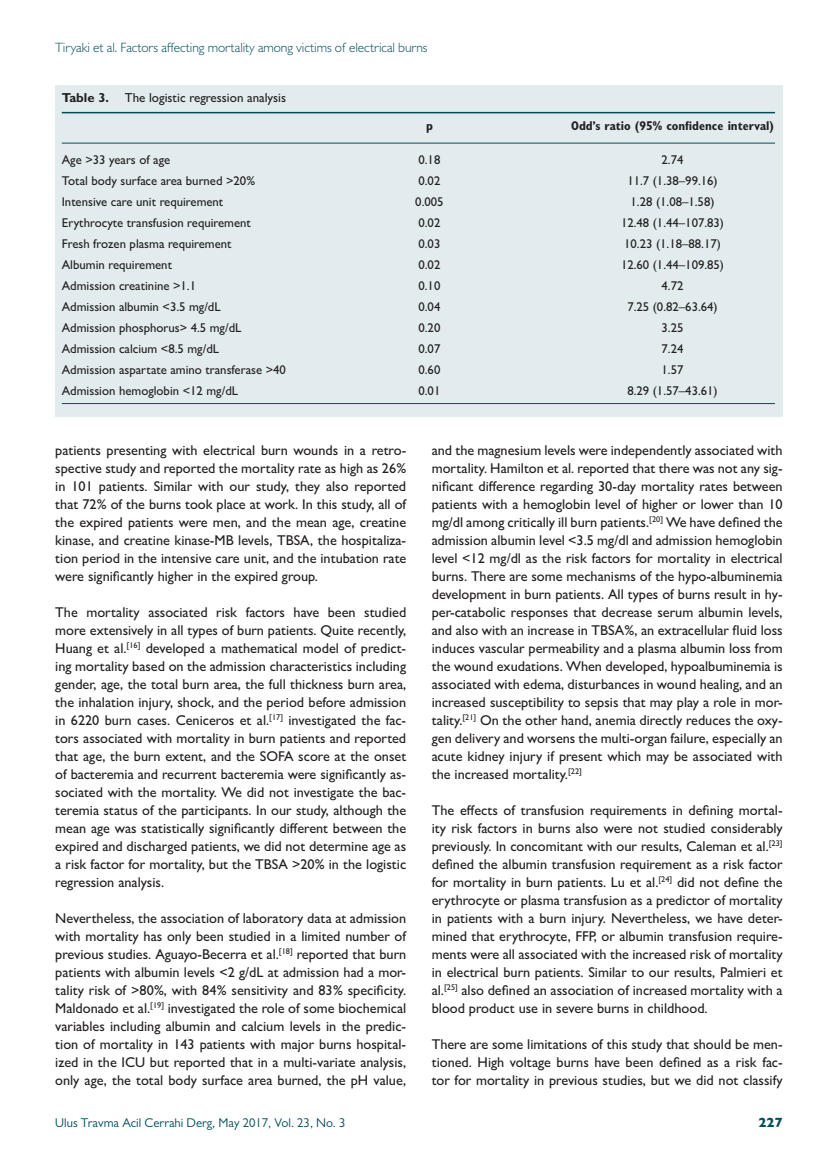
<style>
.page{position:relative;width:838px;height:1170px;background:#fff}
.page>*{position:absolute;margin:0;border:0;box-sizing:border-box;transform-origin:0 0}
.t1{font:500 14.25px/18px "Gill Sans MT Pro";color:#231f20;text-align:justify}
.t2{font:300 13.5px "Gill Sans MT Pro";letter-spacing:-.005em;color:#004e59}
.t3{font:800 13.5px "Gill Sans MT Pro";color:#004e59}
.t4{font:500 13.05px "Gill Sans MT Pro";color:#231f20}
.t5{font:500 12.75px "Gill Sans MT Pro";color:#231f20}
.t6{font:12.75px "Gill Sans MT Pro";color:#004e59}
.t7{font:700 condensed 12.75px "Gill Sans MT Pro";color:#231f20}
.s1{font-weight:700}
</style>
<div class="page">
<div style="left:55px;top:85px;width:727px;height:331px;background:#e2ecef"></div>
<hr style="left:62px;top:112px;width:713px;height:1px;background:#004e59">
<hr style="left:62px;top:143px;width:713px;height:1px;background:#004e59">
<hr style="left:62px;top:403px;width:713px;height:1px;background:#004e59">
<p class="t2" style="left:55px;top:39px;width:374px">Tiryaki et al. Factors affecting mortality among victims of electrical burns</p>
<p class="t4" style="left:62px;top:89px;width:226px"><span class="s1">Table 3.</span> The logistic regression analysis</p>
<p class="t7" style="left:426px;top:118px;width:8px">p</p>
<p class="t7" style="left:571px;top:118px;width:204px">Odd’s ratio (95% confidence interval)</p>
<p class="t5" style="left:62px;top:152px;width:110px">Age &gt;33 years of age</p>
<p class="t5" style="left:418px;top:152px;width:23px">0.18</p>
<p class="t5" style="left:661px;top:152px;width:23px">2.74</p>
<p class="t5" style="left:62px;top:173px;width:195px">Total body surface area burned &gt;20%</p>
<p class="t5" style="left:418px;top:173px;width:23px">0.02</p>
<p class="t5" style="left:627px;top:173px;width:92px">11.7 (1.38–99.16)</p>
<p class="t5" style="left:62px;top:194px;width:163px">Intensive care unit requirement</p>
<p class="t5" style="left:415px;top:194px;width:30px">0.005</p>
<p class="t5" style="left:630px;top:194px;width:85px">1.28 (1.08–1.58)</p>
<p class="t5" style="left:62px;top:215px;width:191px">Erythrocyte transfusion requirement</p>
<p class="t5" style="left:418px;top:215px;width:23px">0.02</p>
<p class="t5" style="left:621px;top:215px;width:105px">12.48 (1.44–107.83)</p>
<p class="t5" style="left:62px;top:236px;width:171px">Fresh frozen plasma requirement</p>
<p class="t5" style="left:418px;top:236px;width:23px">0.03</p>
<p class="t5" style="left:624px;top:236px;width:98px">10.23 (1.18–88.17)</p>
<p class="t5" style="left:62px;top:257px;width:112px">Albumin requirement</p>
<p class="t5" style="left:418px;top:257px;width:23px">0.02</p>
<p class="t5" style="left:621px;top:257px;width:105px">12.60 (1.44–109.85)</p>
<p class="t5" style="left:62px;top:278px;width:136px">Admission creatinine &gt;1.1</p>
<p class="t5" style="left:418px;top:278px;width:23px">0.10</p>
<p class="t5" style="left:661px;top:278px;width:23px">4.72</p>
<p class="t5" style="left:62px;top:299px;width:160px">Admission albumin &lt;3.5 mg/dL</p>
<p class="t5" style="left:418px;top:299px;width:23px">0.04</p>
<p class="t5" style="left:627px;top:299px;width:92px">7.25 (0.82–63.64)</p>
<p class="t5" style="left:62px;top:320px;width:181px">Admission phosphorus&gt; 4.5 mg/dL</p>
<p class="t5" style="left:418px;top:320px;width:23px">0.20</p>
<p class="t5" style="left:661px;top:320px;width:23px">3.25</p>
<p class="t5" style="left:62px;top:341px;width:159px">Admission calcium &lt;8.5 mg/dL</p>
<p class="t5" style="left:418px;top:341px;width:23px">0.07</p>
<p class="t5" style="left:661px;top:341px;width:23px">7.24</p>
<p class="t5" style="left:62px;top:362px;width:225px">Admission aspartate amino transferase &gt;40</p>
<p class="t5" style="left:418px;top:362px;width:23px">0.60</p>
<p class="t5" style="left:661px;top:362px;width:23px">1.57</p>
<p class="t5" style="left:62px;top:383px;width:178px">Admission hemoglobin &lt;12 mg/dL</p>
<p class="t5" style="left:418px;top:383px;width:23px">0.01</p>
<p class="t5" style="left:627px;top:383px;width:92px">8.29 (1.57–43.61)</p>
<p class="t1" style="left:55px;top:441px;width:352px">patients presenting with electrical burn wounds in a retro&shy;spective study and reported the mortality rate as high as 26% in 101 patients. Similar with our study, they also reported that 72% of the burns took place at work. In this study, all of the expired patients were men, and the mean age, creatine kinase, and creatine kinase-MB levels, TBSA, the hospitaliza&shy;tion period in the intensive care unit, and the intubation rate were significantly higher in the expired group.</p>
<p class="t1" style="left:55px;top:603px;width:352px">The mortality associated risk factors have been studied more extensively in all types of burn patients. Quite recently, Huang et al.<sup>[16]</sup> developed a mathematical model of predict&shy;ing mortality based on the admission characteristics including gender, age, the total burn area, the full thickness burn area, the inhalation injury, shock, and the period before admission in 6220 burn cases. Ceniceros et al.<sup>[17]</sup> investigated the fac&shy;tors associated with mortality in burn patients and reported that age, the burn extent, and the SOFA score at the onset of bacteremia and recurrent bacteremia were significantly as&shy;sociated with the mortality. We did not investigate the bac&shy;teremia status of the participants. In our study, although the mean age was statistically significantly different between the expired and discharged patients, we did not determine age as a risk factor for mortality, but the TBSA &gt;20% in the logistic regression analysis.</p>
<p class="t1" style="left:55px;top:909px;width:352px">Nevertheless, the association of laboratory data at admission with mortality has only been studied in a limited number of previous studies. Aguayo-Becerra et al.<sup>[18]</sup> reported that burn patients with albumin levels &lt;2 g/dL at admission had a mor&shy;tality risk of &gt;80%, with 84% sensitivity and 83% specificity.<br>Maldonado et al.<sup>[19]</sup> investigated the role of some biochemical variables including albumin and calcium levels in the predic&shy;tion of mortality in 143 patients with major burns hospital&shy;ized in the ICU but reported that in a multi-variate analysis, only age, the total body surface area burned, the pH value,</p>
<p class="t1" style="left:432px;top:441px;width:352px">and the magnesium levels were independently associated with mortality. Hamilton et al. reported that there was not any sig&shy;nificant difference regarding 30-day mortality rates between patients with a hemoglobin level of higher or lower than 10 mg/dl among critically ill burn patients.<sup>[20]</sup> We have defined the admission albumin level &lt;3.5 mg/dl and admission hemoglobin level &lt;12 mg/dl as the risk factors for mortality in electrical burns. There are some mechanisms of the hypo-albuminemia development in burn patients. All types of burns result in hy&shy;per-catabolic responses that decrease serum albumin levels, and also with an increase in TBSA%, an extracellular fluid loss induces vascular permeability and a plasma albumin loss from the wound exudations. When developed, hypoalbuminemia is associated with edema, disturbances in wound healing, and an increased susceptibility to sepsis that may play a role in mor&shy;tality.<sup>[21]</sup> On the other hand, anemia directly reduces the oxy&shy;gen delivery and worsens the multi-organ failure, especially an acute kidney injury if present which may be associated with the increased mortality.<sup>[22]</sup></p>
<p class="t1" style="left:432px;top:801px;width:352px">The effects of transfusion requirements in defining mortal&shy;ity risk factors in burns also were not studied considerably previously. In concomitant with our results, Caleman et al.<sup>[23] </sup>defined the albumin transfusion requirement as a risk factor for mortality in burn patients. Lu et al.<sup>[24]</sup> did not define the erythrocyte or plasma transfusion as a predictor of mortality in patients with a burn injury. Nevertheless, we have deter&shy;mined that erythrocyte, FFP, or albumin transfusion require&shy;ments were all associated with the increased risk of mortality in electrical burn patients. Similar to our results, Palmieri et al.<sup>[25]</sup> also defined an association of increased mortality with a blood product use in severe burns in childhood.</p>
<p class="t1" style="left:432px;top:1035px;width:352px">There are some limitations of this study that should be men&shy;tioned. High voltage burns have been defined as a risk fac&shy;tor for mortality in previous studies, but we did not classify</p>
<p class="t6" style="left:55px;top:1115px;width:291px">Ulus Travma Acil Cerrahi Derg, May 2017, Vol. 23, No. 3</p>
<p class="t3" style="left:758px;top:1114px;width:26px">227</p>
</div>
